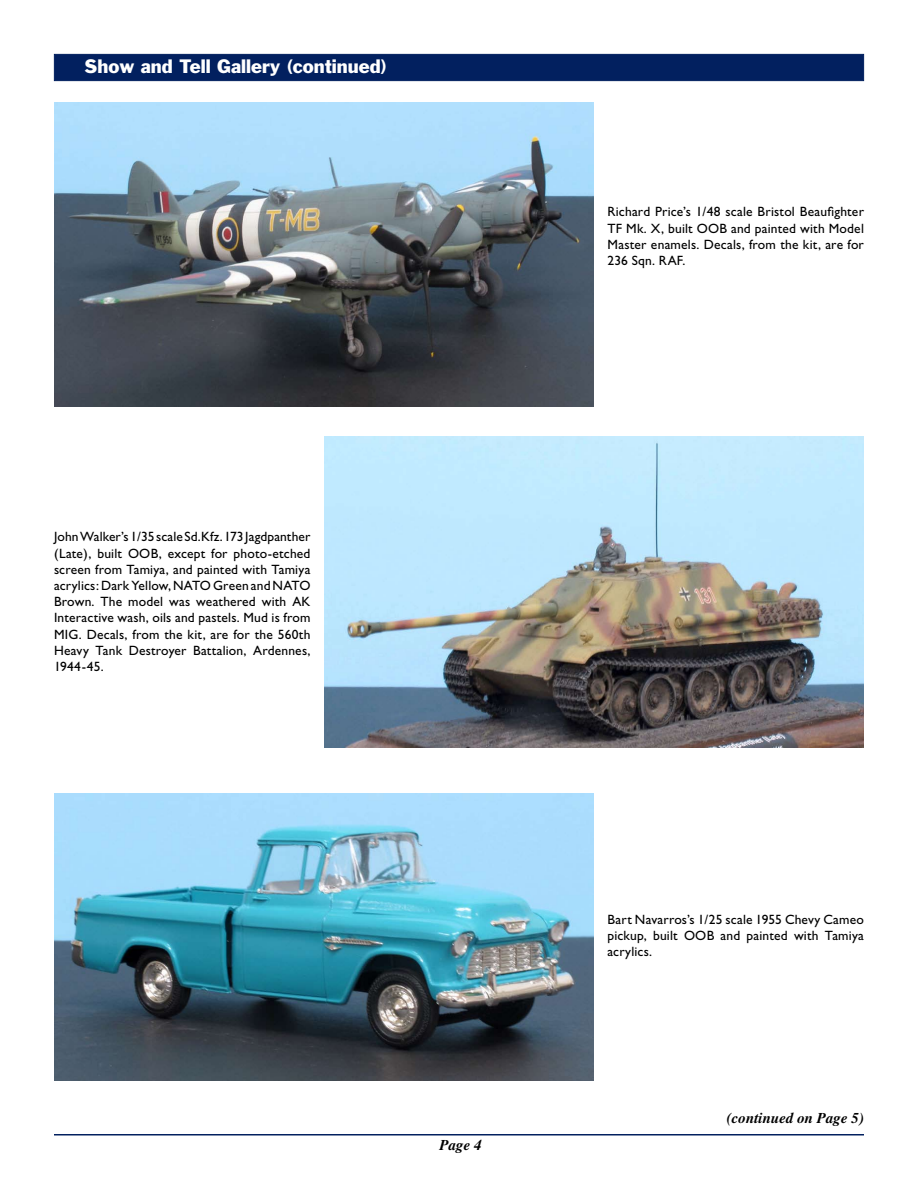
<style>
.page{position:relative;width:918px;height:1188px;background:#fff}
.page>*{position:absolute;margin:0;border:0;box-sizing:border-box;transform-origin:0 0}
.t1{font:18px "Franklin Gothic";color:#fff}
.t2{font:italic 700 15px "Times";color:#000}
.t3{font:13.5px/16.2px "Gill Sans";letter-spacing:.015em;color:#000;text-align:justify}
</style>
<div class="page">
<hr style="left:54px;top:1134px;width:810px;height:2px;background:#02205f">
<div style="left:54px;top:54px;width:810px;height:27px;background:#02205f;border:1px solid #02205f"></div>
<img style="left:54px;top:793px;width:540px;height:288px">
<img style="left:324px;top:436px;width:540px;height:311px">
<img style="left:54px;top:102px;width:540px;height:305px">
<h1 class="t1" style="left:85px;top:55px;width:304px">Show and Tell Gallery (continued)</h1>
<p class="t3" style="left:54px;top:529px;width:258px">John Walker’s 1/35 scale Sd.Kfz. 173 Jagdpanther (Late), built OOB, except for photo-etched screen from Tamiya, and painted with Tamiya acrylics: Dark Yellow, NATO Green and NATO Brown. The model was weathered with AK Interactive wash, oils and pastels. Mud is from MIG. Decals, from the kit, are for the 560th Heavy Tank Destroyer Battalion, Ardennes, 1944-45.</p>
<p class="t2" style="left:440px;top:1136px;width:44px">Page 4</p>
<p class="t3" style="left:608px;top:204px;width:258px">Richard Price’s 1/48 scale Bristol Beaufighter TF Mk. X, built OOB and painted with Model Master enamels. Decals, from the kit, are for 236 Sqn. RAF.</p>
<p class="t3" style="left:608px;top:911px;width:258px">Bart Navarros’s 1/25 scale 1955 Chevy Cameo pickup, built OOB and painted with Tamiya acrylics.</p>
<p class="t2" style="left:727px;top:1109px;width:139px">(continued on Page 5)</p>
</div>
